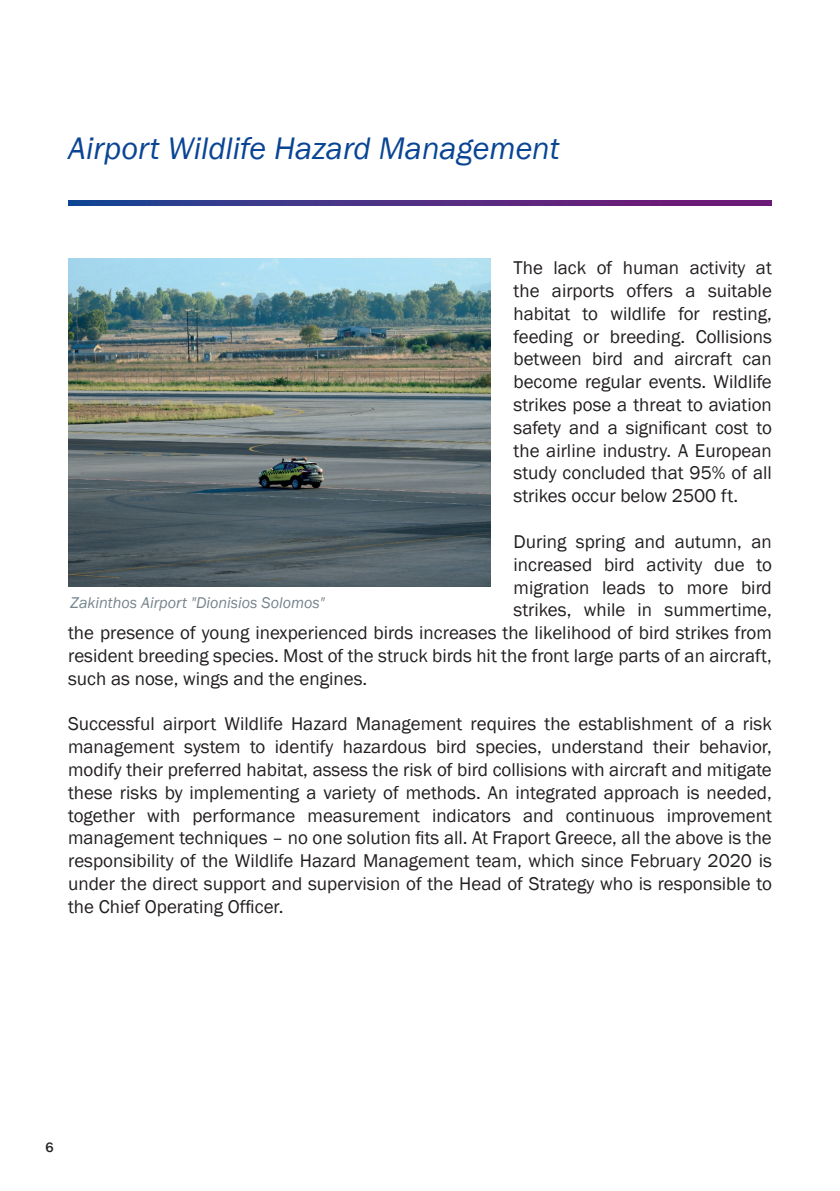
<style>
.page{position:relative;width:840px;height:1191px;background:#fff}
.page>*{position:absolute;margin:0;border:0;box-sizing:border-box;transform-origin:0 0}
.t1{font:italic 32px "Franklin Gothic";color:#094594}
.t2{font:19px/22.8px "Franklin Gothic";color:#231f20;text-align:justify}
.t3{font:italic 16px "Franklin Gothic";color:#77858d}
.t4{font:500 14px "Franklin Gothic";color:#231f20}
</style>
<div class="page">
<img style="left:68px;top:258px;width:422px;height:328px">
<svg style="left:68px;top:200px;width:703px;height:6px"></svg>
<p class="t1" style="left:68px;top:128px;width:493px">Airport Wildlife Hazard Management</p>
<p class="t2" style="left:513px;top:257px;width:260px">The lack of human activity at the airports offers a suitable habitat to wildlife for resting, feeding or breeding. Collisions between bird and aircraft can become regular events. Wildlife strikes pose a threat to aviation safety and a significant cost to the airline industry. A European study concluded that 95% of all strikes occur below 2500 ft.</p>
<p class="t2" style="left:513px;top:530px;width:260px">During spring and autumn, an</p>
<p class="t2" style="left:513px;top:553px;width:260px">increased bird activity due to</p>
<p class="t2" style="left:513px;top:576px;width:260px">migration leads to more bird</p>
<p class="t2" style="left:513px;top:599px;width:260px">strikes, while in summertime,</p>
<p class="t2" style="left:68px;top:622px;width:704px">the presence of young inexperienced birds increases the likelihood of bird strikes from</p>
<p class="t2" style="left:68px;top:644px;width:705px">resident breeding species. Most of the struck birds hit the front large parts of an aircraft,</p>
<p class="t2" style="left:68px;top:667px;width:300px">such as nose, wings and the engines.</p>
<p class="t2" style="left:68px;top:713px;width:705px">Successful airport Wildlife Hazard Management requires the establishment of a risk management system to identify hazardous bird species, understand their behavior, modify their preferred habitat, assess the risk of bird collisions with aircraft and mitigate these risks by implementing a variety of methods. An integrated approach is needed, together with performance measurement indicators and continuous improvement management techniques – no one solution fits all. At Fraport Greece, all the above is the responsibility of the Wildlife Hazard Management team, which since February 2020 is under the direct support and supervision of the Head of Strategy who is responsible to the Chief Operating Officer.</p>
<p class="t3" style="left:71px;top:593px;width:256px">Zakinthos Airport "Dionisios Solomos"</p>
<p class="t4" style="left:45px;top:1138px;width:10px">6</p>
</div>
